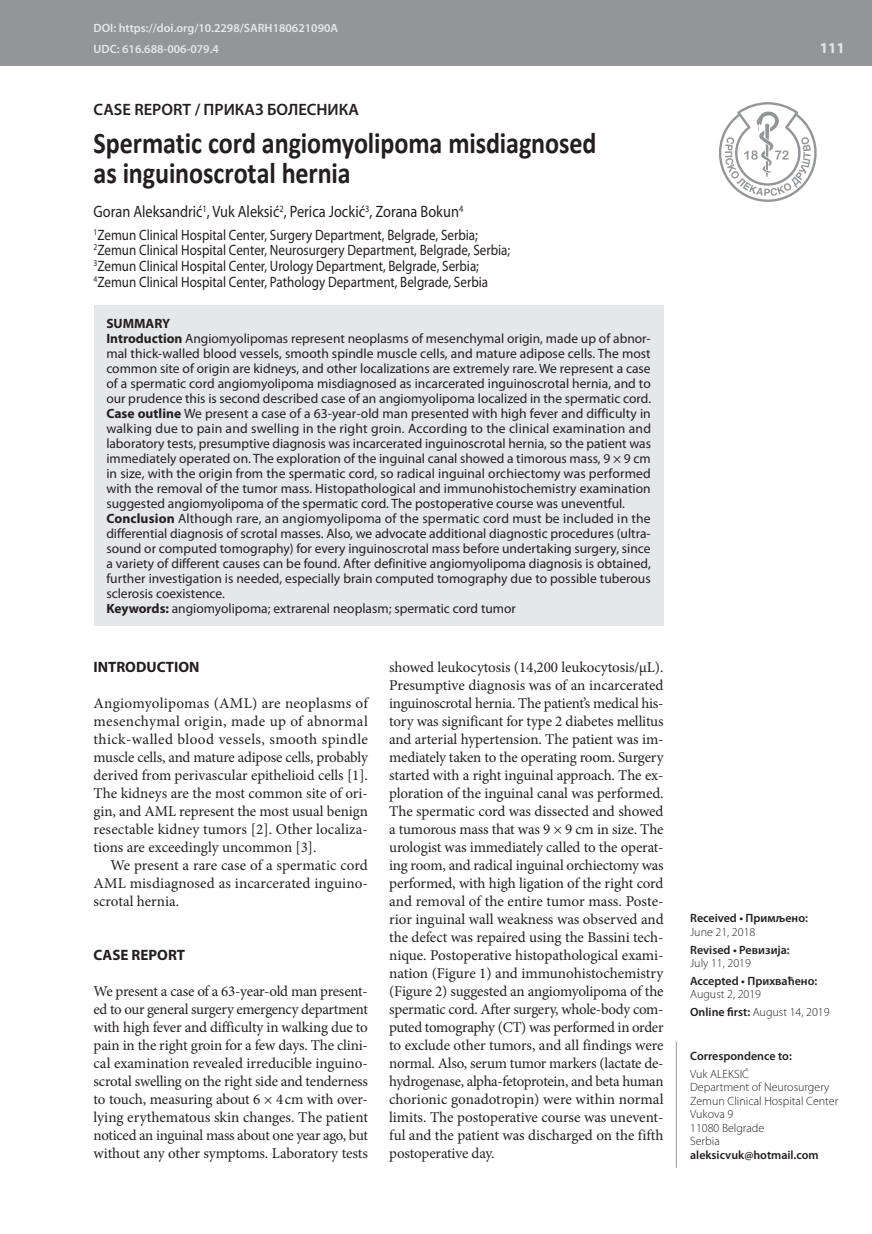
<style>
.page{position:relative;width:872px;height:1234px;background:#fff}
.page>*{position:absolute;margin:0;border:0;box-sizing:border-box;transform-origin:0 0}
.t1{font:700 30px/30px "Calibri";letter-spacing:-.005em;color:#231f20;scale:.87 1}
.t2{font:16.5px "Myriad Pro";color:#231f20;scale:.87 1}
.t3{font:600 16.5px "Myriad Pro";color:#231f20}
.t4{font:15px/18px "Minion Pro";letter-spacing:-.005em;color:#231f20;text-align:justify}
.t5{font:15px/15.8px "Myriad Pro";color:#231f20;scale:.87 1}
.t6{font:700 15px "Myriad Pro";color:#231f20}
.t7{font:700 15px "Myriad Pro";color:#e6e7e9}
.t8{font:13.5px/15px "Myriad Pro";color:#231f20}
.t9{font:300 12px/13.5px "Myriad Pro";color:#231f20}
.t10{font:600 12px "Myriad Pro";color:#231f20}
.t11{font:600 12px/21.3px "Myriad Pro";color:#e6e7e9}
.s1{font-weight:700}
.s2{font-weight:600}
</style>
<div class="page">
<div style="left:0;top:0;width:872px;height:66px;background:#939598"></div>
<svg style="left:719px;top:102px;width:98px;height:100px"></svg>
<div style="left:94px;top:304px;width:569px;height:321px;background:#e6e7e9"></div>
<hr style="left:676px;top:1041px;width:1px;height:126px;background:#939598">
<p class="t11" style="left:94px;top:17px;width:246px">DOI: https://doi.org/10.2298/SARH180621090A<br>UDC: 616.688-006-079.4</p>
<p class="t3" style="left:94px;top:98px;width:267px">CASE REPORT / ПРИКАЗ БОЛЕСНИКА</p>
<h1 class="t1" style="left:94px;top:128px;width:579px">Spermatic cord angiomyolipoma misdiagnosed as inguinoscrotal hernia</h1>
<p class="t2" style="left:94px;top:202px;width:426px">Goran Aleksandrić<sup>1</sup>, Vuk Aleksić<sup>2</sup>, Perica Jockić<sup>3</sup>, Zorana Bokun<sup>4</sup></p>
<p class="t5" style="left:94px;top:226px;width:480px"><sup>1</sup>Zemun Clinical Hospital Center, Surgery Department, Belgrade, Serbia; <sup>2</sup>Zemun Clinical Hospital Center, Neurosurgery Department, Belgrade, Serbia; <sup>3</sup>Zemun Clinical Hospital Center, Urology Department, Belgrade, Serbia; <sup>4</sup>Zemun Clinical Hospital Center, Pathology Department, Belgrade, Serbia</p>
<p class="t8" style="left:106px;top:315px;width:546px"><span class="s1">SUMMARY<br>Introduction</span> Angiomyolipomas represent neoplasms of mesenchymal origin, made up of abnor&shy;mal thick-walled blood vessels, smooth spindle muscle cells, and mature adipose cells. The most common site of origin are kidneys, and other localizations are extremely rare. We represent a case of a spermatic cord angiomyolipoma misdiagnosed as incarcerated inguinoscrotal hernia, and to our prudence this is second described case of an angiomyolipoma localized in the spermatic cord.<br><span class="s1">Case outline</span> We present a case of a 63-year-old man presented with high fever and difficulty in walking due to pain and swelling in the right groin. According to the clinical examination and laboratory tests, presumptive diagnosis was incarcerated inguinoscrotal hernia, so the patient was immediately operated on. The exploration of the inguinal canal showed a timorous mass, 9 × 9 cm in size, with the origin from the spermatic cord, so radical inguinal orchiectomy was performed with the removal of the tumor mass. Histopathological and immunohistochemistry examination suggested angiomyolipoma of the spermatic cord. The postoperative course was uneventful.<br><span class="s1">Conclusion</span> Although rare, an angiomyolipoma of the spermatic cord must be included in the differential diagnosis of scrotal masses. Also, we advocate additional diagnostic procedures (ultra&shy;sound or computed tomography) for every inguinoscrotal mass before undertaking surgery, since a variety of different causes can be found. After definitive angiomyolipoma diagnosis is obtained, further investigation is needed, especially brain computed tomography due to possible tuberous sclerosis coexistence.<br><span class="s1">Keywords:</span> angiomyolipoma; extrarenal neoplasm; spermatic cord tumor</p>
<p class="t6" style="left:94px;top:657px;width:107px">INTRODUCTION</p>
<p class="t4" style="left:94px;top:694px;width:276px">Angiomyolipomas (AML) are neoplasms of mesenchymal origin, made up of abnormal thick-walled blood vessels, smooth spindle muscle cells, and mature adipose cells, probably derived from perivascular epithelioid cells [1].<br>The kidneys are the most common site of ori&shy;gin, and AML represent the most usual benign resectable kidney tumors [2]. Other localiza&shy;tions are exceedingly uncommon [3].</p>
<p class="t4" style="left:94px;top:856px;width:276px;text-indent:17px">We present a rare case of a spermatic cord AML misdiagnosed as incarcerated inguino&shy;scrotal hernia.</p>
<p class="t6" style="left:94px;top:945px;width:93px">CASE REPORT</p>
<p class="t4" style="left:94px;top:982px;width:276px">We present a case of a 63-year-old man present&shy;ed to our general surgery emergency department with high fever and difficulty in walking due to pain in the right groin for a few days. The clini&shy;cal examination revealed irreducible inguino&shy;scrotal swelling on the right side and tenderness to touch, measuring about 6 × 4cm with over&shy;lying erythematous skin changes. The patient noticed an inguinal mass about one year ago, but without any other symptoms. Laboratory tests</p>
<p class="t4" style="left:389px;top:658px;width:276px">showed leukocytosis (14,200 leukocytosis/μL).<br>Presumptive diagnosis was of an incarcerated inguinoscrotal hernia. The patient’s medical his&shy;tory was significant for type 2 diabetes mellitus and arterial hypertension. The patient was im&shy;mediately taken to the operating room. Surgery started with a right inguinal approach. The ex&shy;ploration of the inguinal canal was performed.<br>The spermatic cord was dissected and showed a tumorous mass that was 9 × 9 cm in size. The urologist was immediately called to the operat&shy;ing room, and radical inguinal orchiectomy was performed, with high ligation of the right cord and removal of the entire tumor mass. Poste&shy;rior inguinal wall weakness was observed and the defect was repaired using the Bassini tech&shy;nique. Postoperative histopathological exami&shy;nation (Figure 1) and immunohistochemistry (Figure 2) suggested an angiomyolipoma of the spermatic cord. After surgery, whole-body com&shy;puted tomography (CT) was performed in order to exclude other tumors, and all findings were normal. Also, serum tumor markers (lactate de&shy;hydrogenase, alpha-fetoprotein, and beta human chorionic gonadotropin) were within normal limits. The postoperative course was unevent&shy;ful and the patient was discharged on the fifth postoperative day.</p>
<p class="t7" style="left:820px;top:38px;width:26px">111</p>
<p class="t10" style="left:690px;top:910px;width:119px">Received • Примљено:</p>
<p class="t9" style="left:690px;top:924px;width:67px">June 21, 2018</p>
<p class="t10" style="left:690px;top:941px;width:101px">Revised • Ревизија:</p>
<p class="t9" style="left:690px;top:956px;width:62px">July 11, 2019</p>
<p class="t10" style="left:690px;top:972px;width:129px">Accepted • Прихваћено:</p>
<p class="t9" style="left:690px;top:985px;width:141px;line-height:17.7px">August 2, 2019<br><span class="s2">Online first:</span> August 14, 2019</p>
<p class="t10" style="left:690px;top:1047px;width:103px">Correspondence to:</p>
<p class="t9" style="left:690px;top:1066px;width:150px">Vuk ALEKSIĆ<br>Department of Neurosurgery<br>Zemun Clinical Hospital Center<br>Vukova 9<br>11080 Belgrade<br>Serbia</p>
<p class="t10" style="left:690px;top:1146px;width:130px">aleksicvuk@hotmail.com</p>
</div>
